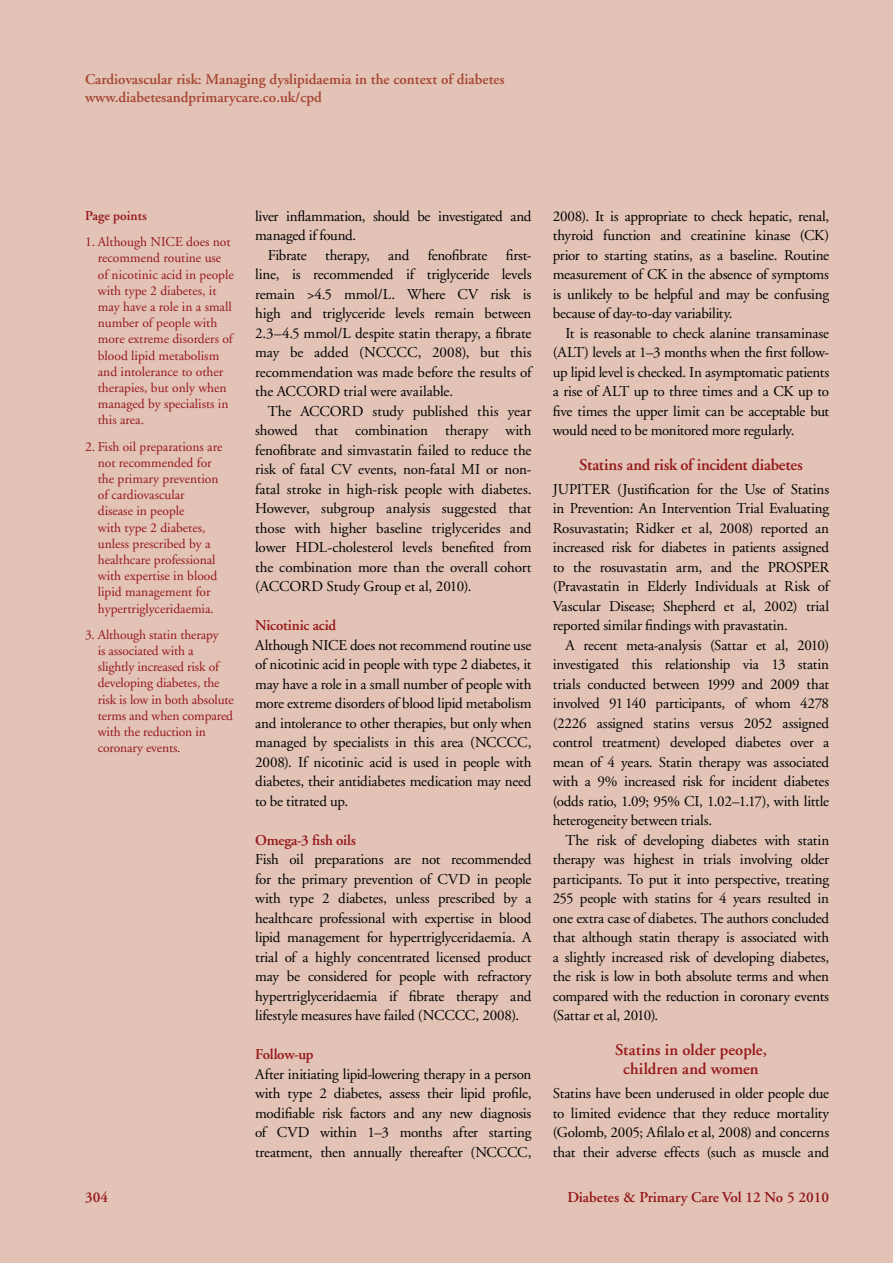
<style>
.page{position:relative;width:893px;height:1263px;background:#e2c3b6}
.page>*{position:absolute;margin:0;border:0;box-sizing:border-box;transform-origin:0 0}
.t1{font:600 16.5px/19.5px "Adobe Garamond";letter-spacing:-.005em;color:#96171a;text-align:center}
.t2{font:15px/19.5px "Adobe Garamond";letter-spacing:-.01em;color:#000;text-align:justify}
.t3{font:600 15px/18px "Adobe Garamond";color:#a74534}
.t4{font:600 15px "Adobe Garamond";letter-spacing:-.005em;color:#96171a}
.t5{font:13.5px/16.2px "Adobe Garamond";color:#96171a}
.t6{font:600 13.5px "Adobe Garamond";color:#96171a}
</style>
<div class="page">
<p class="t3" style="left:85px;top:71px;width:421px">Cardiovascular risk: Managing dyslipidaemia in the context of diabetes www.diabetesandprimarycare.co.uk/cpd</p>
<p class="t6" style="left:85px;top:208px;width:63px">Page points</p>
<p class="t5" style="left:98px;top:234px;width:138px;text-indent:-13px">1. Although NICE does not recommend routine use of nicotinic acid in people with type 2 diabetes, it may have a role in a small number of people with more extreme disorders of blood lipid metabolism and intolerance to other therapies, but only when managed by specialists in this area.</p>
<p class="t5" style="left:98px;top:438px;width:126px;text-indent:-13px">2. Fish oil preparations are not recommended for the primary prevention of cardiovascular disease in people<br>with type 2 diabetes, unless prescribed by a healthcare professional with expertise in blood lipid management for hypertriglyceridaemia.</p>
<p class="t5" style="left:98px;top:627px;width:138px;text-indent:-13px">3. Although statin therapy<br>is associated with a<br>slightly increased risk of developing diabetes, the risk is low in both absolute terms and when compared with the reduction in coronary events.</p>
<p class="t2" style="left:255px;top:207px;width:278px">liver inflammation, should be investigated and managed if found.</p>
<p class="t2" style="left:255px;top:246px;width:278px;text-indent:13px">Fibrate therapy, and fenofibrate first&shy;line, is recommended if triglyceride levels remain &gt;4.5 mmol/L. Where CV risk is high and triglyceride levels remain between 2.3–4.5 mmol/L despite statin therapy, a fibrate may be added (NCCCC, 2008), but this recommendation was made before the results of the ACCORD trial were available.</p>
<p class="t2" style="left:255px;top:402px;width:278px;text-indent:13px">The ACCORD study published this year showed that combination therapy with fenofibrate and simvastatin failed to reduce the risk of fatal CV events, non-fatal MI or non&shy;fatal stroke in high-risk people with diabetes.<br>However, subgroup analysis suggested that those with higher baseline triglycerides and lower HDL-cholesterol levels benefited from the combination more than the overall cohort (ACCORD Study Group et al, 2010).</p>
<p class="t4" style="left:255px;top:617px;width:82px">Nicotinic acid</p>
<p class="t2" style="left:255px;top:636px;width:278px">Although NICE does not recommend routine use of nicotinic acid in people with type 2 diabetes, it may have a role in a small number of people with more extreme disorders of blood lipid metabolism and intolerance to other therapies, but only when managed by specialists in this area (NCCCC, 2008). If nicotinic acid is used in people with diabetes, their antidiabetes medication may need to be titrated up.</p>
<p class="t4" style="left:255px;top:832px;width:102px">Omega-3 fish oils</p>
<p class="t2" style="left:255px;top:850px;width:278px">Fish oil preparations are not recommended for the primary prevention of CVD in people with type 2 diabetes, unless prescribed by a healthcare professional with expertise in blood lipid management for hypertriglyceridaemia. A trial of a highly concentrated licensed product may be considered for people with refractory hypertriglyceridaemia if fibrate therapy and lifestyle measures have failed (NCCCC, 2008).</p>
<p class="t4" style="left:255px;top:1046px;width:60px">Follow-up</p>
<p class="t2" style="left:255px;top:1065px;width:278px">After initiating lipid-lowering therapy in a person with type 2 diabetes, assess their lipid profile, modifiable risk factors and any new diagnosis of CVD within 1–3 months after starting treatment, then annually thereafter (NCCCC,</p>
<p class="t2" style="left:553px;top:207px;width:278px">2008). It is appropriate to check hepatic, renal, thyroid function and creatinine kinase (CK) prior to starting statins, as a baseline. Routine measurement of CK in the absence of symptoms is unlikely to be helpful and may be confusing because of day-to-day variability.</p>
<p class="t2" style="left:553px;top:324px;width:278px;text-indent:13px">It is reasonable to check alanine transaminase (ALT) levels at 1–3 months when the first follow&shy;up lipid level is checked. In asymptomatic patients a rise of ALT up to three times and a CK up to five times the upper limit can be acceptable but would need to be monitored more regularly.</p>
<p class="t1" style="left:579px;top:455px;width:225px">Statins and risk of incident diabetes</p>
<p class="t2" style="left:553px;top:480px;width:278px">JUPITER (Justification for the Use of Statins in Prevention: An Intervention Trial Evaluating Rosuvastatin; Ridker et al, 2008) reported an increased risk for diabetes in patients assigned to the rosuvastatin arm, and the PROSPER (Pravastatin in Elderly Individuals at Risk of Vascular Disease; Shepherd et al, 2002) trial reported similar findings with pravastatin.</p>
<p class="t2" style="left:553px;top:636px;width:278px;text-indent:13px">A recent meta-analysis (Sattar et al, 2010) investigated this relationship via 13 statin trials conducted between 1999 and 2009 that involved 91 140 participants, of whom 4278 (2226 assigned statins versus 2052 assigned control treatment) developed diabetes over a mean of 4 years. Statin therapy was associated with a 9% increased risk for incident diabetes (odds ratio, 1.09; 95% CI, 1.02–1.17), with little heterogeneity between trials.</p>
<p class="t2" style="left:553px;top:831px;width:278px;text-indent:13px">The risk of developing diabetes with statin therapy was highest in trials involving older participants. To put it into perspective, treating 255 people with statins for 4 years resulted in one extra case of diabetes. The authors concluded that although statin therapy is associated with a slightly increased risk of developing diabetes, the risk is low in both absolute terms and when compared with the reduction in coronary events (Sattar et al, 2010).</p>
<p class="t1" style="left:615px;top:1040px;width:153px">Statins in older people, children and women</p>
<p class="t2" style="left:553px;top:1084px;width:278px">Statins have been underused in older people due to limited evidence that they reduce mortality (Golomb, 2005; Afilalo et al, 2008) and concerns that their adverse effects (such as muscle and</p>
<p class="t4" style="left:85px;top:1189px;width:24px">304</p>
<p class="t4" style="left:567px;top:1189px;width:263px">Diabetes &amp; Primary Care Vol 12 No 5 2010</p>
</div>
